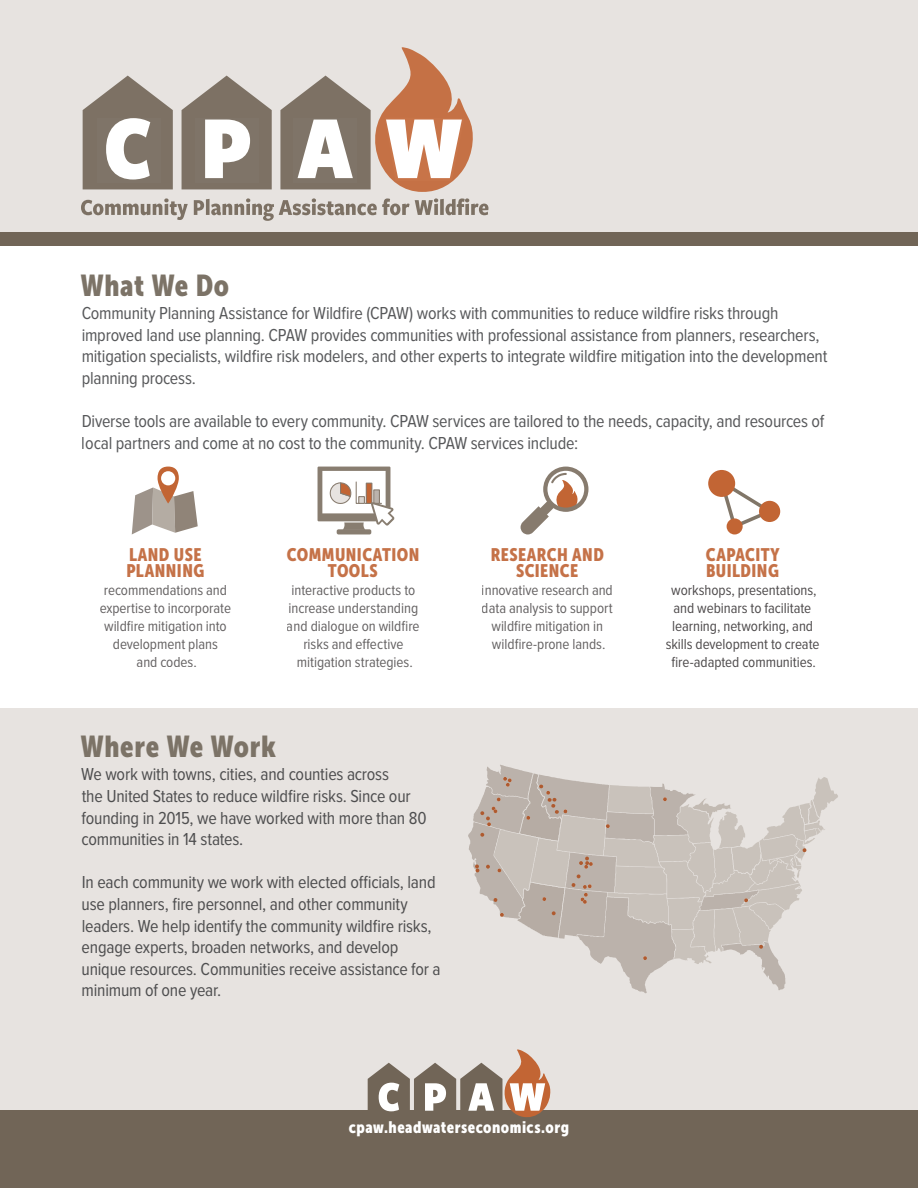
<style>
.page{position:relative;width:918px;height:1188px;background:#fff}
.page>*{position:absolute;margin:0;border:0;box-sizing:border-box;transform-origin:0 0}
.t1{font:30px "Museo Sans Cond 900";letter-spacing:.025em;color:#7c7367}
.t2{font:18px/21.6px "Proxima Nova Cond";letter-spacing:-.01em;color:#57585a}
.t3{font:18px/16.5px "Museo Sans Cond 900";letter-spacing:.025em;color:#c57248}
.t4{font:16.5px "Museo Sans Cond 900";letter-spacing:.03em;color:#fff}
.t5{font:15px/18px "Proxima Nova Cond";letter-spacing:-.005em;color:#231f20;text-align:center}
</style>
<div class="page">
<div style="left:0;top:0;width:918px;height:1118px;background:#e7e3e0"></div>
<div style="left:0;top:1111px;width:918px;height:77px;background:#716557"></div>
<svg style="left:368px;top:1049px;width:182px;height:68px"></svg>
<div style="left:0;top:243px;width:918px;height:464px;background:#fff"></div>
<svg style="left:468px;top:765px;width:370px;height:228px"></svg>
<svg style="left:132px;top:467px;width:66px;height:67px"></svg>
<div style="left:337px;top:529px;width:34px;height:5px;background:#887d70;border-radius:2px"></div>
<svg style="left:318px;top:467px;width:77px;height:63px"></svg>
<svg style="left:521px;top:467px;width:67px;height:67px"></svg>
<svg style="left:717px;top:478px;width:60px;height:53px"></svg>
<div style="left:708px;top:470px;width:27px;height:27px;background:#c26534;border-radius:50%"></div>
<div style="left:759px;top:501px;width:21px;height:21px;background:#c26534;border-radius:50%"></div>
<div style="left:727px;top:518px;width:16px;height:16px;background:#c26534;border-radius:50%"></div>
<div style="left:0;top:232px;width:918px;height:14px;background:#716557"></div>
<svg style="left:280px;top:47px;width:193px;height:145px"></svg>
<svg style="left:182px;top:76px;width:90px;height:113px;background:#a59c93"></svg>
<svg style="left:83px;top:76px;width:90px;height:113px;background:#a19990"></svg>
<svg style="left:81px;top:198px;width:107px;height:22px"></svg>
<svg style="left:194px;top:198px;width:294px;height:23px"></svg>
<h1 class="t1" style="left:81px;top:268px;width:150px">What We Do</h1>
<p class="t2" style="left:81px;top:303px;width:748px">Community Planning Assistance for Wildfire (CPAW) works with communities to reduce wildfire risks through improved land use planning. CPAW provides communities with professional assistance from planners, researchers, mitigation specialists, wildfire risk modelers, and other experts to integrate wildfire mitigation into the development planning process.</p>
<p class="t2" style="left:82px;top:411px;width:744px">Diverse tools are available to every community. CPAW services are tailored to the needs, capacity, and resources of local partners and come at no cost to the community. CPAW services include:</p>
<p class="t3" style="left:126px;top:546px;width:79px">LAND USE<br>PLANNING</p>
<p class="t3" style="left:287px;top:546px;width:134px;text-align:center">COMMUNICATION<br>TOOLS</p>
<p class="t3" style="left:491px;top:546px;width:115px;text-align:center">RESEARCH AND<br>SCIENCE</p>
<p class="t3" style="left:706px;top:546px;width:75px">CAPACITY<br>BUILDING</p>
<p class="t5" style="left:100px;top:581px;width:133px">recommendations and expertise to incorporate wildfire mitigation into development plans<br>and codes.</p>
<p class="t5" style="left:287px;top:581px;width:134px">interactive products to increase understanding and dialogue on wildfire risks and effective mitigation strategies.</p>
<p class="t5" style="left:482px;top:581px;width:133px">innovative research and data analysis to support wildfire mitigation in wildfire-prone lands.</p>
<p class="t5" style="left:666px;top:581px;width:155px">workshops, presentations, and webinars to facilitate learning, networking, and skills development to create fire-adapted communities.</p>
<h1 class="t1" style="left:81px;top:730px;width:197px">Where We Work</h1>
<p class="t2" style="left:81px;top:764px;width:347px">We work with towns, cities, and counties across<br>the United States to reduce wildfire risks. Since our founding in 2015, we have worked with more than 80 communities in 14 states.</p>
<p class="t2" style="left:82px;top:872px;width:361px">In each community we work with elected officials, land use planners, fire personnel, and other community leaders. We help identify the community wildfire risks, engage experts, broaden networks, and develop unique resources. Communities receive assistance for a minimum of one year.</p>
<p class="t4" style="left:349px;top:1118px;width:222px">cpaw.headwaterseconomics.org</p>
</div>
